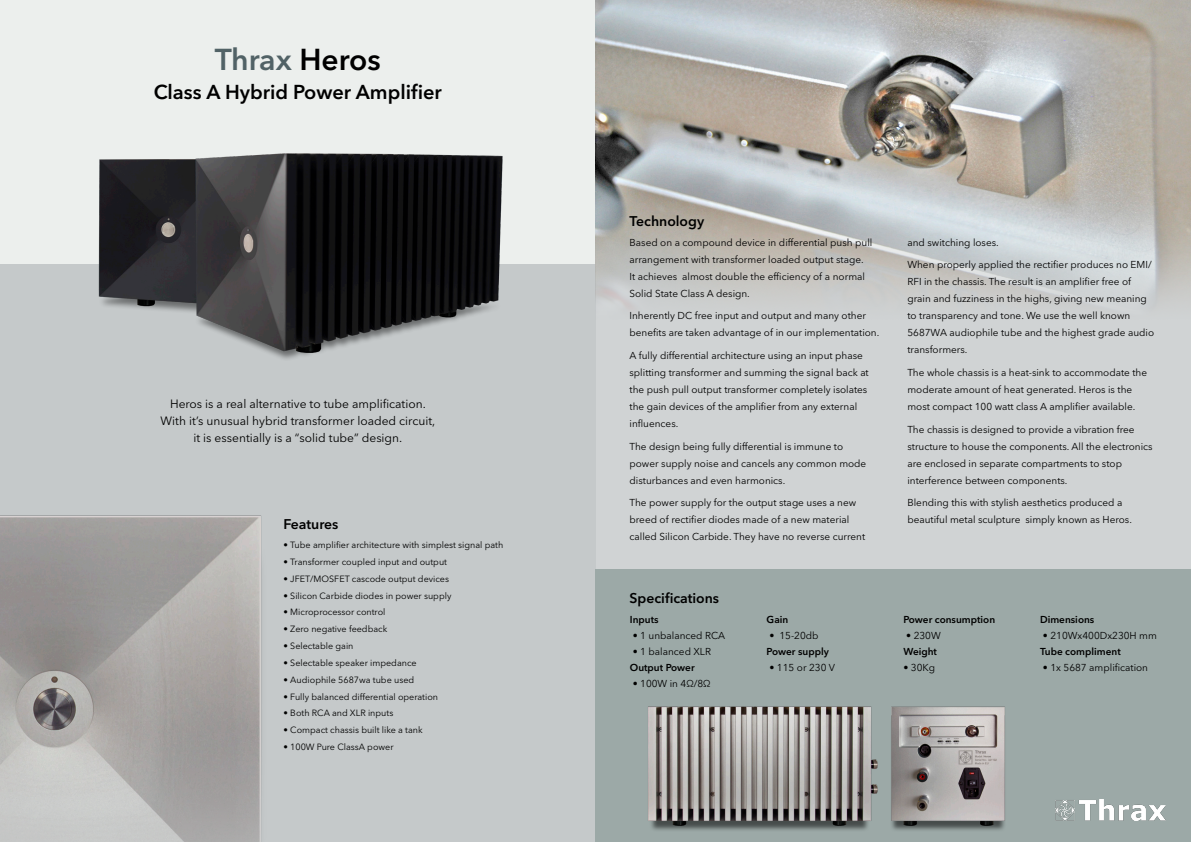
<style>
.page{position:relative;width:1191px;height:842px;background:#fff}
.page>*{position:absolute;margin:0;border:0;box-sizing:border-box;transform-origin:0 0}
.t1{font:600 30px "Avenir Next LT Pro";color:#516266}
.t2{font:600 20px "Avenir Next LT Pro";color:#000}
.t3{font:600 14px "Avenir Next LT Pro";color:#000}
.t4{font:12px "Avenir Next LT Pro";color:#000}
.t5{font:10px/17px "Avenir Next LT Pro";color:#000}
.t6{font:600 10px "Avenir Next LT Pro";color:#000}
.t7{font:9px "Avenir Next LT Pro";color:#000}
.s1{color:#000}
</style>
<div class="page">
<div style="left:0;top:264px;width:595px;height:578px;background:#c5c9ca"></div>
<div style="left:0;top:0;width:595px;height:264px;background:#ecefed"></div>
<img style="left:0;top:515px;width:262px;height:327px">
<img style="left:98px;top:153px;width:405px;height:206px">
<div style="left:595px;top:0;width:596px;height:570px;background:#d0d3d4"></div>
<div style="left:595px;top:570px;width:596px;height:272px;background:#9ca9a7"></div>
<img style="left:595px;top:0;width:596px;height:320px">
<img style="left:1055px;top:800px;width:110px;height:20px">
<img style="left:648px;top:706px;width:357px;height:124px">
<p class="t1" style="left:215px;top:41px;width:168px">Thrax <span class="s1">Heros</span></p>
<p class="t2" style="left:154px;top:80px;width:289px">Class A Hybrid Power Amplifier</p>
<p class="t4" style="left:170px;top:396px;width:257px">Heros is a real alternative to tube amplification.</p>
<p class="t4" style="left:160px;top:413px;width:276px">With it’s unusual hybrid transformer loaded circuit,</p>
<p class="t4" style="left:193px;top:430px;width:210px">it is essentially is a “solid tube” design.</p>
<p class="t3" style="left:283px;top:516px;width:56px">Features</p>
<p class="t7" style="left:283px;top:540px;width:221px">• Tube amplifier architecture with simplest signal path</p>
<p class="t7" style="left:283px;top:556px;width:165px">• Transformer coupled input and output</p>
<p class="t7" style="left:283px;top:573px;width:167px">• JFET/MOSFET cascode output devices</p>
<p class="t7" style="left:283px;top:590px;width:169px">• Silicon Carbide diodes in power supply</p>
<p class="t7" style="left:283px;top:607px;width:103px">• Microprocessor control</p>
<p class="t7" style="left:283px;top:624px;width:105px">• Zero negative feedback</p>
<p class="t7" style="left:283px;top:641px;width:71px">• Selectable gain</p>
<p class="t7" style="left:283px;top:657px;width:135px">• Selectable speaker impedance</p>
<p class="t7" style="left:283px;top:674px;width:132px">• Audiophile 5687wa tube used</p>
<p class="t7" style="left:283px;top:691px;width:156px">• Fully balanced differential operation</p>
<p class="t7" style="left:283px;top:708px;width:111px">• Both RCA and XLR inputs</p>
<p class="t7" style="left:283px;top:725px;width:141px">• Compact chassis built like a tank</p>
<p class="t7" style="left:283px;top:742px;width:112px">• 100W Pure ClassA power</p>
<p class="t3" style="left:629px;top:213px;width:76px">Technology</p>
<p class="t5" style="left:629px;top:234px;width:244px">Based on a compound device in differential push pull arrangement with transformer loaded output stage.<br>It achieves almost double the efficiency of a normal Solid State Class A design.</p>
<p class="t5" style="left:629px;top:307px;width:251px">Inherently DC free input and output and many other benefits are taken advantage of in our implementation.</p>
<p class="t5" style="left:629px;top:347px;width:241px">A fully differential architecture using an input phase splitting transformer and summing the signal back at the push pull output transformer completely isolates the gain devices of the amplifier from any external influences.</p>
<p class="t5" style="left:629px;top:438px;width:238px">The design being fully differential is immune to power supply noise and cancels any common mode disturbances and even harmonics.</p>
<p class="t5" style="left:629px;top:494px;width:237px">The power supply for the output stage uses a new breed of rectifier diodes made of a new material called Silicon Carbide. They have no reverse current</p>
<p class="t3" style="left:629px;top:590px;width:91px">Specifications</p>
<p class="t6" style="left:630px;top:613px;width:30px">Inputs</p>
<p class="t5" style="left:633px;top:627px;width:94px">• 1 unbalanced RCA</p>
<p class="t5" style="left:633px;top:643px;width:80px">• 1 balanced XLR</p>
<p class="t6" style="left:630px;top:661px;width:66px">Output Power</p>
<p class="t5" style="left:633px;top:675px;width:79px">• 100W in 4Ω/8Ω</p>
<p class="t6" style="left:766px;top:613px;width:23px">Gain</p>
<p class="t5" style="left:769px;top:627px;width:51px">• 15-20db</p>
<p class="t6" style="left:766px;top:645px;width:64px">Power supply</p>
<p class="t5" style="left:769px;top:659px;width:67px">• 115 or 230 V</p>
<p class="t5" style="left:907px;top:234px;width:93px">and switching loses.</p>
<p class="t5" style="left:907px;top:256px;width:248px">When properly applied the rectifier produces no EMI/ RFI in the chassis. The result is an amplifier free of grain and fuzziness in the highs, giving new meaning to transparency and tone. We use the well known 5687WA audiophile tube and the highest grade audio transformers.</p>
<p class="t5" style="left:907px;top:364px;width:241px">The whole chassis is a heat-sink to accommodate the moderate amount of heat generated. Heros is the most compact 100 watt class A amplifier available.</p>
<p class="t5" style="left:907px;top:421px;width:247px">The chassis is designed to provide a vibration free structure to house the components. All the electronics are enclosed in separate compartments to stop interference between components.</p>
<p class="t5" style="left:907px;top:494px;width:226px">Blending this with stylish aesthetics produced a beautiful metal sculpture simply known as Heros.</p>
<p class="t6" style="left:903px;top:613px;width:93px">Power consumption</p>
<p class="t5" style="left:906px;top:627px;width:36px">• 230W</p>
<p class="t6" style="left:903px;top:645px;width:35px">Weight</p>
<p class="t5" style="left:903px;top:659px;width:33px">• 30Kg</p>
<p class="t6" style="left:1040px;top:613px;width:56px">Dimensions</p>
<p class="t5" style="left:1043px;top:627px;width:115px">• 210Wx400Dx230H mm</p>
<p class="t6" style="left:1040px;top:645px;width:82px">Tube compliment</p>
<p class="t5" style="left:1043px;top:659px;width:107px">• 1x 5687 amplification</p>
</div>
